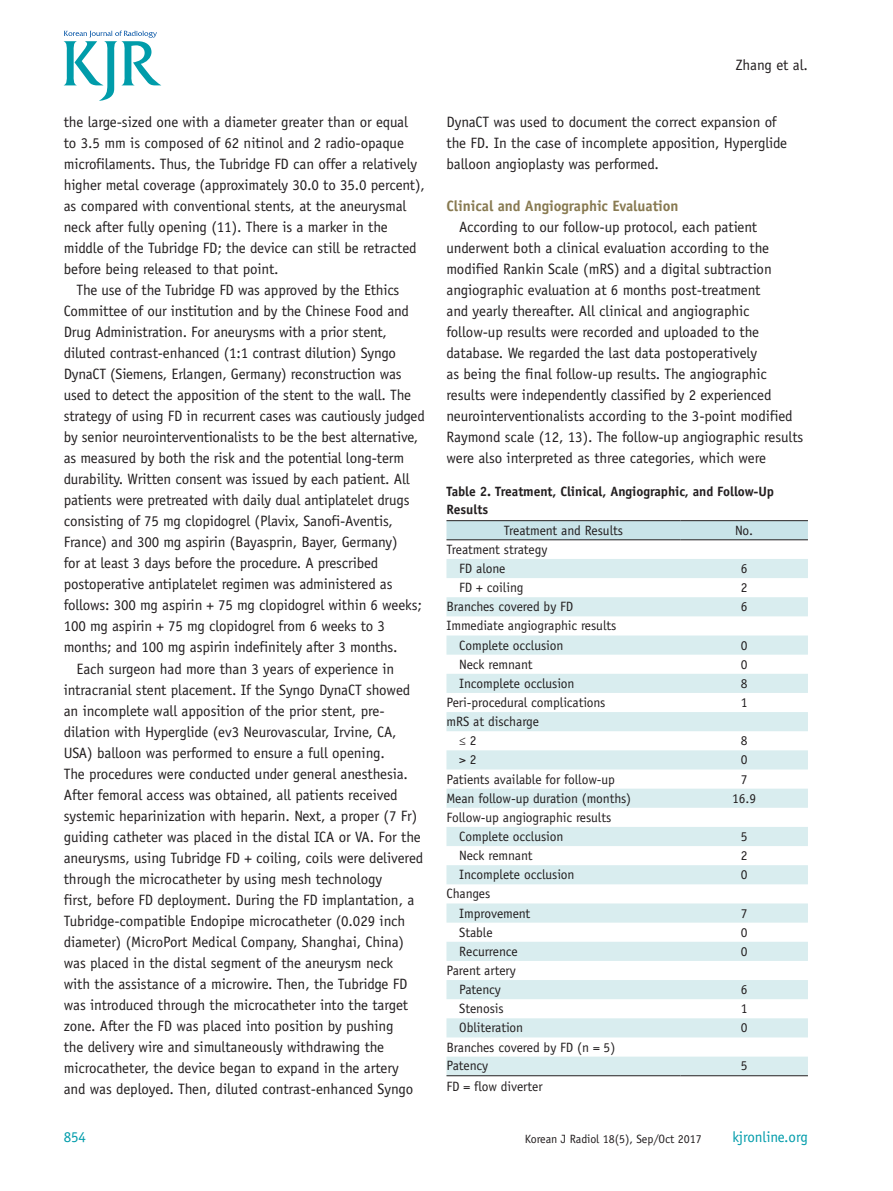
<style>
.page{position:relative;width:893px;height:1191px;background:#fff}
.page>*{position:absolute;margin:0;border:0;box-sizing:border-box;transform-origin:0 0}
.본문{font:15px/21px "Officina Sans Std";letter-spacing:-.005em;color:#231f20}
._1_제목{font:700 15px "Officina Sans Std";letter-spacing:-.005em;color:#887a51}
.t1{font:15px "Officina Sans Std";letter-spacing:-.005em;color:#009caa}
.표본문{font:13.5px "Officina Sans Std";letter-spacing:-.005em;color:#231f20}
.표제목{font:700 13.5px/18px "Officina Sans Std";letter-spacing:-.005em;color:#231f20}
.표설명{font:13.5px "Officina Sans Std";letter-spacing:-.005em;color:#231f20}
.t2{font:12px "Officina Sans Std";letter-spacing:-.005em;color:#231f20}
</style>
<div class="page">
<svg style="left:64px;top:31px;width:97px;height:70px"></svg>
<div style="left:446px;top:521px;width:362px;height:18px;background:#c9e4e9"></div>
<svg style="left:446px;top:559px;width:362px;height:516px;fill:#e1f0f2"></svg>
<hr style="left:446px;top:539px;width:234px;height:1px;background:#231f20">
<hr style="left:680px;top:539px;width:128px;height:1px;background:#231f20">
<hr style="left:446px;top:1075px;width:234px;height:1px;background:#231f20">
<hr style="left:680px;top:1075px;width:128px;height:1px;background:#231f20">
<hr style="left:446px;top:520px;width:234px;height:1px;background:#231f20">
<hr style="left:680px;top:520px;width:128px;height:1px;background:#231f20">
<p class="본문" style="left:64px;top:112px;width:363px">the large-sized one with a diameter greater than or equal<br>to 3.5 mm is composed of 62 nitinol and 2 radio-opaque microfilaments. Thus, the Tubridge FD can offer a relatively higher metal coverage (approximately 30.0 to 35.0 percent), as compared with conventional stents, at the aneurysmal neck after fully opening (11). There is a marker in the middle of the Tubridge FD; the device can still be retracted before being released to that point.</p>
<p class="본문" style="left:64px;top:280px;width:363px;text-indent:13px">The use of the Tubridge FD was approved by the Ethics Committee of our institution and by the Chinese Food and Drug Administration. For aneurysms with a prior stent, diluted contrast-enhanced (1:1 contrast dilution) Syngo DynaCT (Siemens, Erlangen, Germany) reconstruction was used to detect the apposition of the stent to the wall. The strategy of using FD in recurrent cases was cautiously judged by senior neurointerventionalists to be the best alternative, as measured by both the risk and the potential long-term durability. Written consent was issued by each patient. All patients were pretreated with daily dual antiplatelet drugs consisting of 75 mg clopidogrel (Plavix, Sanofi-Aventis, France) and 300 mg aspirin (Bayasprin, Bayer, Germany)<br>for at least 3 days before the procedure. A prescribed postoperative antiplatelet regimen was administered as follows: 300 mg aspirin + 75 mg clopidogrel within 6 weeks; 100 mg aspirin + 75 mg clopidogrel from 6 weeks to 3 months; and 100 mg aspirin indefinitely after 3 months.</p>
<p class="본문" style="left:64px;top:658px;width:361px;text-indent:13px">Each surgeon had more than 3 years of experience in intracranial stent placement. If the Syngo DynaCT showed an incomplete wall apposition of the prior stent, pre&shy;dilation with Hyperglide (ev3 Neurovascular, Irvine, CA, USA) balloon was performed to ensure a full opening.<br>The procedures were conducted under general anesthesia.<br>After femoral access was obtained, all patients received systemic heparinization with heparin. Next, a proper (7 Fr) guiding catheter was placed in the distal ICA or VA. For the aneurysms, using Tubridge FD + coiling, coils were delivered through the microcatheter by using mesh technology<br>first, before FD deployment. During the FD implantation, a Tubridge-compatible Endopipe microcatheter (0.029 inch diameter) (MicroPort Medical Company, Shanghai, China) was placed in the distal segment of the aneurysm neck with the assistance of a microwire. Then, the Tubridge FD was introduced through the microcatheter into the target zone. After the FD was placed into position by pushing<br>the delivery wire and simultaneously withdrawing the microcatheter, the device began to expand in the artery and was deployed. Then, diluted contrast-enhanced Syngo</p>
<p class="t1" style="left:64px;top:1128px;width:24px">854</p>
<p class="본문" style="left:736px;top:54px;width:73px">Zhang et al.</p>
<p class="본문" style="left:446px;top:112px;width:342px">DynaCT was used to document the correct expansion of the FD. In the case of incomplete apposition, Hyperglide balloon angioplasty was performed.</p>
<p class="_1_제목" style="left:446px;top:197px;width:234px">Clinical and Angiographic Evaluation</p>
<p class="본문" style="left:446px;top:217px;width:358px;text-indent:13px">According to our follow-up protocol, each patient underwent both a clinical evaluation according to the modified Rankin Scale (mRS) and a digital subtraction angiographic evaluation at 6 months post-treatment<br>and yearly thereafter. All clinical and angiographic follow-up results were recorded and uploaded to the database. We regarded the last data postoperatively<br>as being the final follow-up results. The angiographic results were independently classified by 2 experienced neurointerventionalists according to the 3-point modified Raymond scale (12, 13). The follow-up angiographic results were also interpreted as three categories, which were</p>
<p class="표제목" style="left:446px;top:482px;width:329px">Table 2. Treatment, Clinical, Angiographic, and Follow-Up<br>Results</p>
<p class="표본문" style="left:504px;top:522px;width:121px">Treatment and Results</p>
<p class="표본문" style="left:735px;top:522px;width:20px">No.</p>
<p class="표본문" style="left:446px;top:541px;width:102px">Treatment strategy</p>
<p class="표본문" style="left:459px;top:560px;width:48px">FD alone</p>
<p class="표본문" style="left:741px;top:560px;width:8px">6</p>
<p class="표본문" style="left:459px;top:579px;width:66px">FD + coiling</p>
<p class="표본문" style="left:741px;top:579px;width:8px">2</p>
<p class="표본문" style="left:446px;top:599px;width:128px">Branches covered by FD</p>
<p class="표본문" style="left:741px;top:599px;width:8px">6</p>
<p class="표본문" style="left:446px;top:618px;width:171px">Immediate angiographic results</p>
<p class="표본문" style="left:459px;top:637px;width:106px">Complete occlusion</p>
<p class="표본문" style="left:741px;top:637px;width:8px">0</p>
<p class="표본문" style="left:459px;top:656px;width:75px">Neck remnant</p>
<p class="표본문" style="left:741px;top:656px;width:8px">0</p>
<p class="표본문" style="left:459px;top:675px;width:117px">Incomplete occlusion</p>
<p class="표본문" style="left:741px;top:675px;width:8px">8</p>
<p class="표본문" style="left:446px;top:694px;width:160px">Peri-procedural complications</p>
<p class="표본문" style="left:741px;top:694px;width:8px">1</p>
<p class="표본문" style="left:446px;top:713px;width:94px">mRS at discharge</p>
<p class="표본문" style="left:459px;top:733px;width:19px">≤ 2</p>
<p class="표본문" style="left:741px;top:733px;width:8px">8</p>
<p class="표본문" style="left:459px;top:752px;width:19px">&gt; 2</p>
<p class="표본문" style="left:741px;top:752px;width:8px">0</p>
<p class="표본문" style="left:446px;top:771px;width:170px">Patients available for follow-up</p>
<p class="표본문" style="left:741px;top:771px;width:8px">7</p>
<p class="표본문" style="left:446px;top:790px;width:186px">Mean follow-up duration (months)</p>
<p class="표본문" style="left:732px;top:790px;width:26px">16.9</p>
<p class="표본문" style="left:446px;top:809px;width:166px">Follow-up angiographic results</p>
<p class="표본문" style="left:459px;top:828px;width:106px">Complete occlusion</p>
<p class="표본문" style="left:741px;top:828px;width:8px">5</p>
<p class="표본문" style="left:459px;top:847px;width:75px">Neck remnant</p>
<p class="표본문" style="left:741px;top:847px;width:8px">2</p>
<p class="표본문" style="left:459px;top:866px;width:117px">Incomplete occlusion</p>
<p class="표본문" style="left:741px;top:866px;width:8px">0</p>
<p class="표본문" style="left:446px;top:886px;width:45px">Changes</p>
<p class="표본문" style="left:459px;top:905px;width:73px">Improvement</p>
<p class="표본문" style="left:741px;top:905px;width:8px">7</p>
<p class="표본문" style="left:459px;top:924px;width:35px">Stable</p>
<p class="표본문" style="left:741px;top:924px;width:8px">0</p>
<p class="표본문" style="left:459px;top:943px;width:60px">Recurrence</p>
<p class="표본문" style="left:741px;top:943px;width:8px">0</p>
<p class="표본문" style="left:446px;top:962px;width:71px">Parent artery</p>
<p class="표본문" style="left:459px;top:981px;width:43px">Patency</p>
<p class="표본문" style="left:741px;top:981px;width:8px">6</p>
<p class="표본문" style="left:459px;top:1000px;width:46px">Stenosis</p>
<p class="표본문" style="left:741px;top:1000px;width:8px">1</p>
<p class="표본문" style="left:459px;top:1020px;width:66px">Obliteration</p>
<p class="표본문" style="left:741px;top:1020px;width:8px">0</p>
<p class="표본문" style="left:446px;top:1039px;width:170px">Branches covered by FD (n = 5)</p>
<p class="표본문" style="left:446px;top:1058px;width:43px">Patency</p>
<p class="표본문" style="left:741px;top:1058px;width:8px">5</p>
<p class="표설명" style="left:446px;top:1078px;width:98px">FD = flow diverter</p>
<p class="t2" style="left:525px;top:1132px;width:178px">Korean J Radiol 18(5), Sep/Oct 2017</p>
<p class="t1" style="left:732px;top:1128px;width:77px">kjronline.org</p>
</div>
